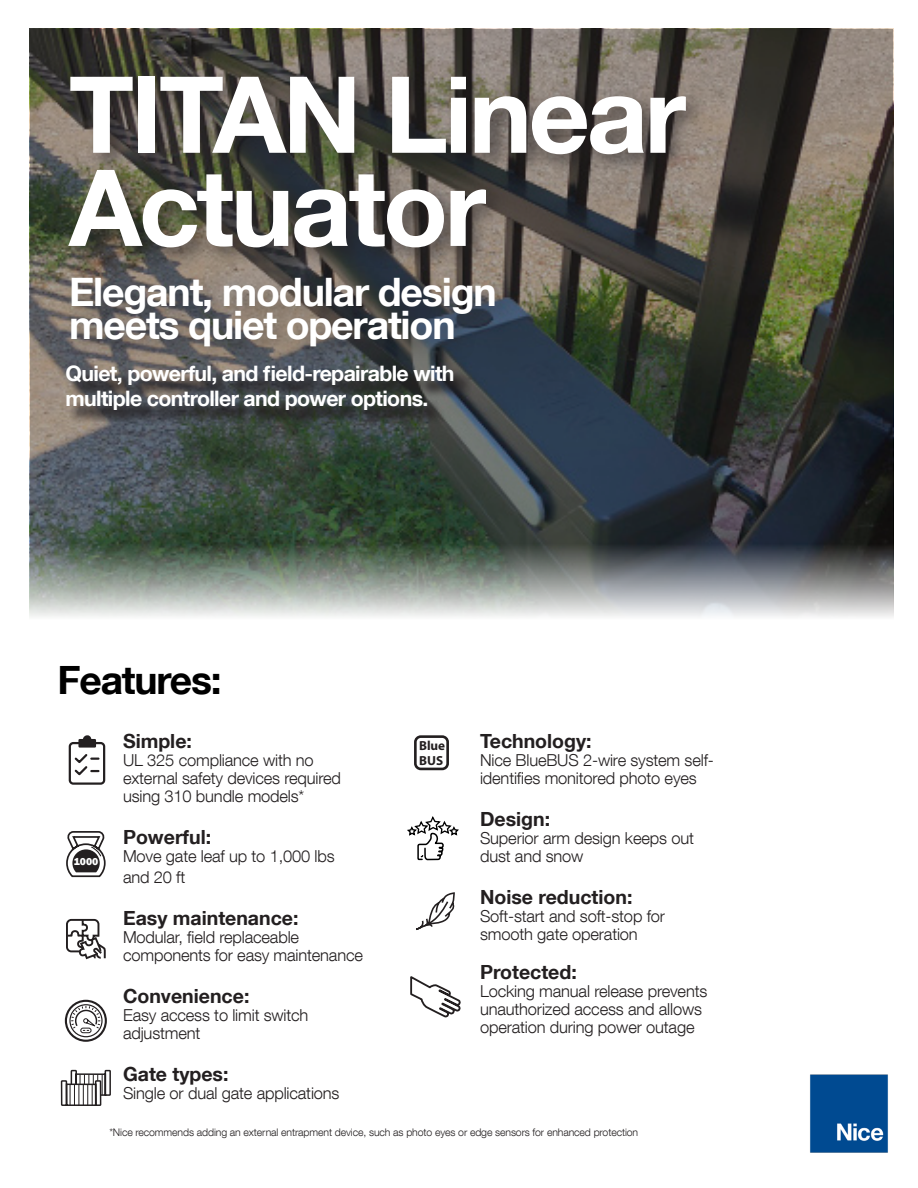
<style>
.page{position:relative;width:918px;height:1188px;background:#fff}
.page>*{position:absolute;margin:0;border:0;box-sizing:border-box;transform-origin:0 0}
.Descrizione_categori{font:700 106.5px/93.2px "Helvetica Neue LT Com";letter-spacing:-.03em;color:#fff}
.Descrizione_categori-2{font:700 39.15px/33px "Helvetica Neue LT Com";letter-spacing:-.03em;color:#fff}
.Descrizione_categori-3{font:700 39px "Helvetica Neue LT Com";letter-spacing:-.03em;color:#000}
.t1{font:700 21.3px/25.5px "Helvetica Neue LT Com";letter-spacing:-.03em;color:#fff}
.t2{font:700 19.5px "Helvetica Neue LT Com";color:#231f20}
.t3{font:300 16.5px/18px "Helvetica Neue LT Com";letter-spacing:-.01em;color:#231f20}
.t4{font:700 13.2px/14.5px "Myriad Pro";color:#231f20}
.t5{font:300 10.5px "Helvetica Neue LT Com";letter-spacing:-.01em;color:#231f20}
.Cutsheet_design_supp{font:800 10.5px "Franklin Gothic";color:#fff}
</style>
<div class="page">
<svg style="left:30px;top:30px;width:863px;height:500px;background:#434740"></svg>
<svg style="left:29px;top:530px;width:865px;height:87px;background:#7f8883"></svg>
<div style="left:62px;top:69px;width:647px;height:201px;background:#231f20;opacity:.6"></div>
<div style="left:64px;top:270px;width:454px;height:99px;background:#231f20;opacity:.35"></div>
<svg style="left:65px;top:1000px;width:42px;height:42px"></svg>
<svg style="left:416px;top:892px;width:39px;height:38px"></svg>
<svg style="left:407px;top:816px;width:52px;height:45px"></svg>
<svg style="left:66px;top:831px;width:40px;height:47px"></svg>
<svg style="left:66px;top:918px;width:40px;height:42px"></svg>
<svg style="left:410px;top:976px;width:51px;height:42px"></svg>
<img style="left:810px;top:1074px;width:78px;height:79px">
<div style="left:69px;top:368px;width:403px;height:60px;background:#231f20;opacity:.75"></div>
<div style="left:414px;top:735px;width:35px;height:35px;border:3px solid #231f20;border-radius:5px"></div>
<svg style="left:60px;top:1069px;width:51px;height:37px"></svg>
<div style="left:69px;top:742px;width:36px;height:43px;border:2px solid #231f20;border-radius:3px"></div>
<svg style="left:73px;top:735px;width:28px;height:41px"></svg>
<p class="Descrizione_categori" style="left:69px;top:65px;width:619px">TITAN Linear<br>Actuator</p>
<p class="Descrizione_categori-2" style="left:69px;top:275px;width:429px">Elegant, modular design meets quiet operation</p>
<p class="t1" style="left:66px;top:360px;width:390px">Quiet, powerful, and field-repairable with multiple controller and power options.</p>
<p class="Descrizione_categori-3" style="left:58px;top:656px;width:166px">Features:</p>
<p class="Cutsheet_design_supp" style="left:74px;top:855px;width:26px">1000</p>
<p class="t2" style="left:123px;top:729px;width:70px">Simple:</p>
<p class="t3" style="left:123px;top:751px;width:219px">UL 325 compliance with no external safety devices required using 310 bundle models*</p>
<p class="t2" style="left:123px;top:825px;width:90px">Powerful:</p>
<p class="t3" style="left:123px;top:845px;width:213px;line-height:21px">Move gate leaf up to 1,000 lbs and 20 ft</p>
<p class="t2" style="left:123px;top:906px;width:177px">Easy maintenance:</p>
<p class="t3" style="left:123px;top:928px;width:241px">Modular, field replaceable components for easy maintenance</p>
<p class="t2" style="left:123px;top:984px;width:128px">Convenience:</p>
<p class="t3" style="left:123px;top:1006px;width:187px">Easy access to limit switch adjustment</p>
<p class="t2" style="left:123px;top:1062px;width:107px">Gate types:</p>
<p class="t3" style="left:123px;top:1084px;width:218px">Single or dual gate applications</p>
<p class="t4" style="left:419px;top:738px;width:28px">Blue<br>BUS</p>
<p class="t2" style="left:480px;top:729px;width:113px">Technology:</p>
<p class="t3" style="left:480px;top:751px;width:235px">Nice BlueBUS 2-wire system self&shy;identifies monitored photo eyes</p>
<p class="t2" style="left:480px;top:807px;width:72px">Design:</p>
<p class="t3" style="left:480px;top:829px;width:215px">Superior arm design keeps out dust and snow</p>
<p class="t2" style="left:480px;top:885px;width:154px">Noise reduction:</p>
<p class="t3" style="left:480px;top:907px;width:186px">Soft-start and soft-stop for smooth gate operation</p>
<p class="t2" style="left:480px;top:960px;width:98px">Protected:</p>
<p class="t3" style="left:480px;top:982px;width:229px">Locking manual release prevents unauthorized access and allows operation during power outage</p>
<p class="t5" style="left:109px;top:1126px;width:530px">*Nice recommends adding an external entrapment device, such as photo eyes or edge sensors for enhanced protection</p>
</div>
